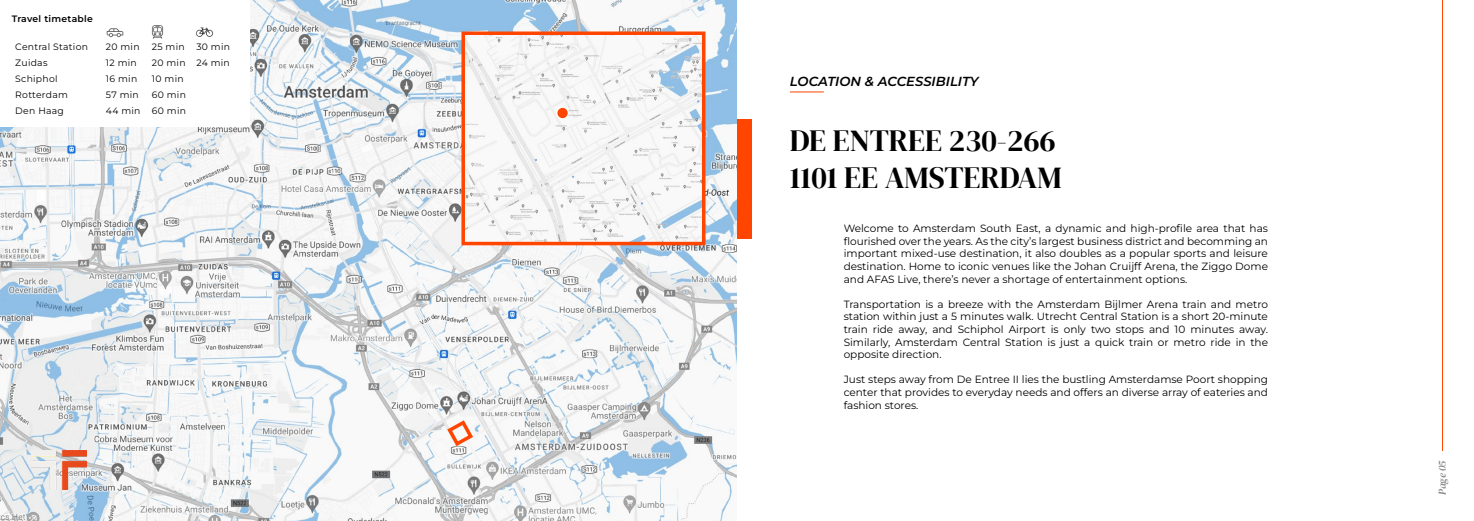
<style>
.page{position:relative;width:1474px;height:521px;background:#fff}
.page>*{position:absolute;margin:0;border:0;box-sizing:border-box;transform-origin:0 0}
.t1{font:30.62px/36.8px "DM Serif Display";color:#000}
.t2{font:italic 600 13.12px "Montserrat";color:#000}
.t3{font:10.5px/12.6px "Montserrat";color:#000;text-align:justify}
.t4{font:italic 10.5px "DM Serif Display";color:#878787}
.t5{font:9.28px "Montserrat";letter-spacing:.03em;color:#000}
.t6{font:600 9.28px "Montserrat";letter-spacing:.03em;color:#000}
</style>
<div class="page">
<hr style="left:1441px;top:0;width:1px;height:451px;background:#ff4500">
<img style="left:0;top:0;width:737px;height:521px">
<div style="left:737px;top:119px;width:15px;height:120px;background:#ff4500"></div>
<hr style="left:790px;top:91px;width:33px;height:1px;background:#ff4500">
<img style="left:32px;top:450px;width:55px;height:39px">
<img style="left:466px;top:37px;width:234px;height:203px">
<div style="left:461px;top:32px;width:244px;height:213px;border:4px solid #ff4500"></div>
<div style="left:0;top:0;width:250px;height:126px;background:#fff"></div>
<img style="left:195px;top:27px;width:19px;height:10px">
<img style="left:106px;top:28px;width:18px;height:10px">
<img style="left:151px;top:25px;width:13px;height:14px">
<svg style="left:445px;top:418px;width:30px;height:30px"></svg>
<div style="left:556px;top:107px;width:12px;height:12px;background:#ff4500;border-radius:50%"></div>
<div style="left:556px;top:107px;width:13px;height:12px;border:1px solid #fff;border-radius:50%"></div>
<p class="t6" style="left:12px;top:13px;width:83px">Travel timetable</p>
<p class="t5" style="left:15px;top:40px;width:74px">Central Station</p>
<p class="t5" style="left:106px;top:40px;width:35px">20 min</p>
<p class="t5" style="left:152px;top:40px;width:34px">25 min</p>
<p class="t5" style="left:196px;top:40px;width:35px">30 min</p>
<p class="t5" style="left:15px;top:56px;width:34px">Zuidas</p>
<p class="t5" style="left:106px;top:56px;width:32px">12 min</p>
<p class="t5" style="left:152px;top:56px;width:79px">20 min 24 min</p>
<p class="t5" style="left:15px;top:72px;width:44px">Schiphol</p>
<p class="t5" style="left:106px;top:72px;width:33px">16 min</p>
<p class="t5" style="left:152px;top:72px;width:33px">10 min</p>
<p class="t5" style="left:15px;top:88px;width:54px">Rotterdam</p>
<p class="t5" style="left:106px;top:88px;width:34px">57 min</p>
<p class="t5" style="left:152px;top:88px;width:36px">60 min</p>
<p class="t5" style="left:15px;top:104px;width:50px">Den Haag</p>
<p class="t5" style="left:106px;top:104px;width:82px">44 min 60 min</p>
<p class="t2" style="left:790px;top:72px;width:190px">LOCATION &amp; ACCESSIBILITY</p>
<h1 class="t1" style="left:790px;top:123px;width:273px">DE ENTREE 230-266<br>1101 EE AMSTERDAM</h1>
<p class="t3" style="left:843px;top:222px;width:426px">Welcome to Amsterdam South East, a dynamic and high-profile area that has flourished over the years. As the city’s largest business district and becomming an important mixed-use destination, it also doubles as a popular sports and leisure destination. Home to iconic venues like the Johan Cruijff Arena, the Ziggo Dome and AFAS Live, there’s never a shortage of entertainment options.</p>
<p class="t3" style="left:843px;top:297px;width:426px">Transportation is a breeze with the Amsterdam Bijlmer Arena train and metro station within just a 5 minutes walk. Utrecht Central Station is a short 20-minute train ride away, and Schiphol Airport is only two stops and 10 minutes away.<br>Similarly, Amsterdam Central Station is just a quick train or metro ride in the opposite direction.</p>
<p class="t3" style="left:843px;top:373px;width:426px">Just steps away from De Entree II lies the bustling Amsterdamse Poort shopping center that provides to everyday needs and offers an diverse array of eateries and fashion stores.</p>
<p class="t4" style="left:1435px;top:495px;width:36px;rotate:-90deg">Page 05</p>
</div>
